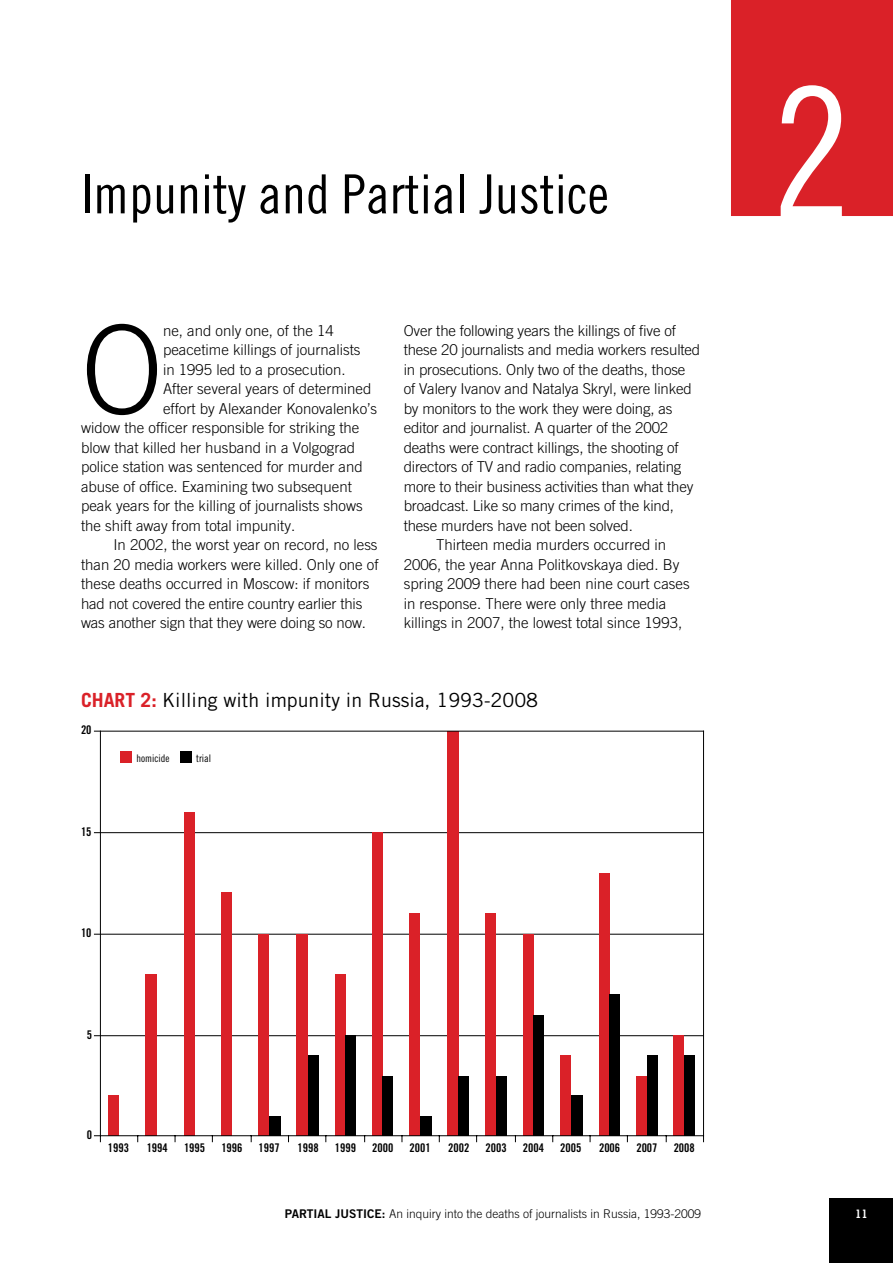
<style>
.page{position:relative;width:893px;height:1263px;background:#fff}
.page>*{position:absolute;margin:0;border:0;box-sizing:border-box;transform-origin:0 0}
.t1{font:180px "Trade Gothic Cond Eighteen";color:#fff}
.t2{font:300 123px "Trade Gothic";color:#000}
.t3{font:54px "Trade Gothic Cond Eighteen";color:#000}
.t4{font:19.5px "Trade Gothic";color:#000}
.t5{font:300 15px "Trade Gothic";color:#000}
.t6{font:12px "Trade Gothic Bold Cond Twenty";color:#010101}
.t7{font:300 12px "Trade Gothic";color:#000}
.t8{font:700 12px "Geometric Slab 703 BT";color:#fff}
.t9{font:10.5px "Trade Gothic Cond Eighteen";color:#010101}
.s1{font-weight:700;color:#da2128}
.s2{font-family:"Trade Gothic Bold Two";font-weight:400}
</style>
<div class="page">
<div style="left:830px;top:1199px;width:63px;height:64px;background:#000"></div>
<div style="left:732px;top:1px;width:160px;height:214px;background:#da2128"></div>
<div style="left:731px;top:0;width:162px;height:216px;border:2px solid #da2128"></div>
<hr style="left:94px;top:1035px;width:609px;height:1px;background:#000">
<hr style="left:94px;top:934px;width:609px;height:1px;background:#000">
<hr style="left:94px;top:832px;width:609px;height:1px;background:#000">
<div style="left:108px;top:1095px;width:10px;height:41px;background:#da2128"></div>
<div style="left:145px;top:974px;width:12px;height:162px;background:#da2128"></div>
<div style="left:184px;top:812px;width:10px;height:324px;background:#da2128"></div>
<div style="left:221px;top:892px;width:11px;height:244px;background:#da2128"></div>
<div style="left:259px;top:934px;width:10px;height:202px;background:#da2128"></div>
<div style="left:269px;top:1116px;width:12px;height:20px;background:#000"></div>
<div style="left:296px;top:934px;width:12px;height:202px;background:#da2128"></div>
<div style="left:308px;top:1055px;width:10px;height:81px;background:#000"></div>
<div style="left:335px;top:974px;width:10px;height:162px;background:#da2128"></div>
<div style="left:345px;top:1036px;width:11px;height:100px;background:#000"></div>
<div style="left:372px;top:833px;width:11px;height:303px;background:#da2128"></div>
<div style="left:383px;top:1076px;width:10px;height:60px;background:#000"></div>
<div style="left:409px;top:913px;width:11px;height:223px;background:#da2128"></div>
<div style="left:420px;top:1116px;width:12px;height:20px;background:#000"></div>
<div style="left:447px;top:731px;width:12px;height:405px;background:#da2128"></div>
<div style="left:459px;top:1076px;width:10px;height:60px;background:#000"></div>
<div style="left:486px;top:913px;width:10px;height:223px;background:#da2128"></div>
<div style="left:496px;top:1076px;width:10px;height:60px;background:#000"></div>
<div style="left:523px;top:934px;width:10px;height:202px;background:#da2128"></div>
<div style="left:533px;top:1015px;width:11px;height:121px;background:#000"></div>
<div style="left:560px;top:1055px;width:11px;height:81px;background:#da2128"></div>
<div style="left:571px;top:1095px;width:12px;height:41px;background:#000"></div>
<div style="left:599px;top:873px;width:10px;height:263px;background:#da2128"></div>
<div style="left:609px;top:994px;width:11px;height:142px;background:#000"></div>
<div style="left:636px;top:1076px;width:11px;height:60px;background:#da2128"></div>
<div style="left:647px;top:1055px;width:10px;height:81px;background:#000"></div>
<div style="left:674px;top:1036px;width:10px;height:100px;background:#da2128"></div>
<div style="left:684px;top:1055px;width:11px;height:81px;background:#000"></div>
<hr style="left:94px;top:731px;width:609px;height:1px;background:#000">
<hr style="left:100px;top:1135px;width:603px;height:1px;background:#000">
<hr style="left:100px;top:731px;width:1px;height:411px;background:#000">
<hr style="left:703px;top:731px;width:1px;height:411px;background:#000">
<div style="left:120px;top:751px;width:12px;height:12px;background:#da2128"></div>
<div style="left:180px;top:751px;width:12px;height:12px;background:#000"></div>
<h3 class="t3" style="left:81px;top:162px;width:529px">Impunity and Partial Justice</h3>
<h2 class="t2" style="left:81px;top:297px;width:84px">O</h2>
<p class="t5" style="left:163px;top:322px;width:172px">ne, and only one, of the 14</p>
<p class="t5" style="left:163px;top:341px;width:199px">peacetime killings of journalists</p>
<p class="t5" style="left:163px;top:361px;width:184px">in 1995 led to a prosecution.</p>
<p class="t5" style="left:163px;top:380px;width:210px">After several years of determined</p>
<p class="t5" style="left:163px;top:400px;width:216px">effort by Alexander Konovalenko’s</p>
<p class="t5" style="left:81px;top:419px;width:280px">widow the officer responsible for striking the</p>
<p class="t5" style="left:81px;top:439px;width:276px">blow that killed her husband in a Volgograd</p>
<p class="t5" style="left:81px;top:458px;width:283px">police station was sentenced for murder and</p>
<p class="t5" style="left:81px;top:478px;width:272px">abuse of office. Examining two subsequent</p>
<p class="t5" style="left:81px;top:497px;width:283px">peak years for the killing of journalists shows</p>
<p class="t5" style="left:81px;top:517px;width:216px">the shift away from total impunity.</p>
<p class="t5" style="left:113px;top:536px;width:266px">In 2002, the worst year on record, no less</p>
<p class="t5" style="left:81px;top:556px;width:299px">than 20 media workers were killed. Only one of</p>
<p class="t5" style="left:81px;top:575px;width:290px">these deaths occurred in Moscow: if monitors</p>
<p class="t5" style="left:81px;top:595px;width:283px">had not covered the entire country earlier this</p>
<p class="t5" style="left:81px;top:614px;width:287px">was another sign that they were doing so now.</p>
<p class="t5" style="left:404px;top:322px;width:274px">Over the following years the killings of five of</p>
<p class="t5" style="left:404px;top:341px;width:298px">these 20 journalists and media workers resulted</p>
<p class="t5" style="left:404px;top:361px;width:283px">in prosecutions. Only two of the deaths, those</p>
<p class="t5" style="left:404px;top:380px;width:290px">of Valery Ivanov and Natalya Skryl, were linked</p>
<p class="t5" style="left:404px;top:400px;width:270px">by monitors to the work they were doing, as</p>
<p class="t5" style="left:404px;top:419px;width:266px">editor and journalist. A quarter of the 2002</p>
<p class="t5" style="left:404px;top:439px;width:276px">deaths were contract killings, the shooting of</p>
<p class="t5" style="left:404px;top:458px;width:279px">directors of TV and radio companies, relating</p>
<p class="t5" style="left:404px;top:478px;width:291px">more to their business activities than what they</p>
<p class="t5" style="left:404px;top:497px;width:272px">broadcast. Like so many crimes of the kind,</p>
<p class="t5" style="left:404px;top:517px;width:231px">these murders have not been solved.</p>
<p class="t5" style="left:436px;top:536px;width:232px">Thirteen media murders occurred in</p>
<p class="t5" style="left:404px;top:556px;width:277px">2006, the year Anna Politkovskaya died. By</p>
<p class="t5" style="left:404px;top:575px;width:287px">spring 2009 there had been nine court cases</p>
<p class="t5" style="left:404px;top:595px;width:264px">in response. There were only three media</p>
<p class="t5" style="left:404px;top:614px;width:280px">killings in 2007, the lowest total since 1993,</p>
<h3 class="t4" style="left:81px;top:688px;width:459px"><span class="s1">Chart 2:</span> Killing with impunity in Russia, 1993-2008</h3>
<p class="t6" style="left:81px;top:722px;width:12px">20</p>
<p class="t6" style="left:81px;top:824px;width:12px">15</p>
<p class="t6" style="left:81px;top:925px;width:12px">10</p>
<p class="t9" style="left:136px;top:752px;width:35px">homicide</p>
<p class="t9" style="left:196px;top:752px;width:17px">trial</p>
<p class="t6" style="left:87px;top:1027px;width:7px">5</p>
<p class="t6" style="left:87px;top:1127px;width:7px">0</p>
<p class="t6" style="left:108px;top:1140px;width:23px">1993</p>
<p class="t6" style="left:147px;top:1140px;width:23px">1994</p>
<p class="t6" style="left:184px;top:1140px;width:23px">1995</p>
<p class="t6" style="left:221px;top:1140px;width:23px">1996</p>
<p class="t6" style="left:259px;top:1140px;width:23px">1997</p>
<p class="t6" style="left:297px;top:1140px;width:23px">1998</p>
<p class="t6" style="left:335px;top:1140px;width:23px">1999</p>
<p class="t6" style="left:372px;top:1140px;width:23px">2000</p>
<p class="t6" style="left:409px;top:1140px;width:23px">2001</p>
<p class="t6" style="left:448px;top:1140px;width:23px">2002</p>
<p class="t6" style="left:486px;top:1140px;width:23px">2003</p>
<p class="t6" style="left:523px;top:1140px;width:23px">2004</p>
<p class="t6" style="left:560px;top:1140px;width:23px">2005</p>
<p class="t6" style="left:599px;top:1140px;width:23px">2006</p>
<p class="t6" style="left:636px;top:1140px;width:23px">2007</p>
<p class="t6" style="left:674px;top:1140px;width:23px">2008</p>
<h1 class="t1" style="left:772px;top:46px;width:81px">2</h1>
<p class="t7" style="left:285px;top:1207px;width:418px"><span class="s2">PARTIAL JUSTICE:</span> An inquiry into the deaths of journalists in Russia, 1993-2009</p>
<p class="t8" style="left:855px;top:1206px;width:14px">11</p>
</div>
